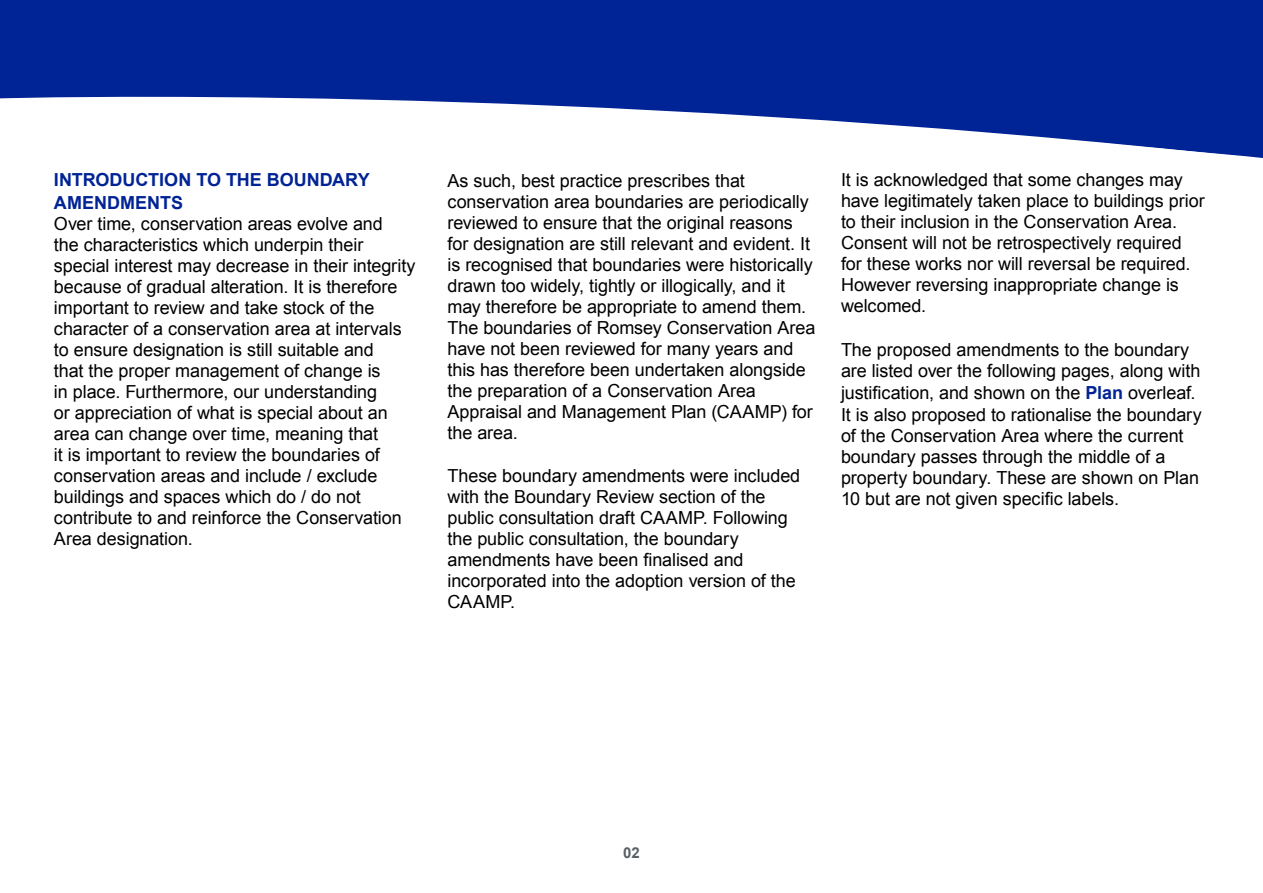
<style>
.page{position:relative;width:1263px;height:893px;background:#fff}
.page>*{position:absolute;margin:0;border:0;box-sizing:border-box;transform-origin:0 0}
.t1{font:18px/21px "Arial";letter-spacing:-.005em;color:#000}
.t2{font:700 18px/22.5px "Arial";color:#002395}
.t3{font:700 15px "Arial";color:#5b6064}
.s1{font-weight:700;color:#002395}
</style>
<div class="page">
<div style="left:0;top:0;width:1263px;height:84px;background:#002395"></div>
<svg style="left:0;top:84px;width:1263px;height:74px"></svg>
<p class="t2" style="left:54px;top:169px;width:317px">INTRODUCTION TO THE BOUNDARY<br>AMENDMENTS</p>
<p class="t1" style="left:54px;top:213px;width:363px">Over time, conservation areas evolve and<br>the characteristics which underpin their special interest may decrease in their integrity because of gradual alteration. It is therefore important to review and take stock of the character of a conservation area at intervals to ensure designation is still suitable and<br>that the proper management of change is<br>in place. Furthermore, our understanding<br>or appreciation of what is special about an area can change over time, meaning that<br>it is important to review the boundaries of conservation areas and include / exclude buildings and spaces which do / do not contribute to and reinforce the Conservation Area designation.</p>
<p class="t1" style="left:447px;top:170px;width:369px">As such, best practice prescribes that conservation area boundaries are periodically reviewed to ensure that the original reasons for designation are still relevant and evident. It is recognised that boundaries were historically drawn too widely, tightly or illogically, and it may therefore be appropriate to amend them.<br>The boundaries of Romsey Conservation Area have not been reviewed for many years and this has therefore been undertaken alongside the preparation of a Conservation Area Appraisal and Management Plan (CAAMP) for the area.</p>
<p class="t1" style="left:447px;top:466px;width:354px">These boundary amendments were included with the Boundary Review section of the public consultation draft CAAMP. Following the public consultation, the boundary amendments have been finalised and incorporated into the adoption version of the CAAMP.</p>
<p class="t1" style="left:841px;top:170px;width:365px">It is acknowledged that some changes may have legitimately taken place to buildings prior to their inclusion in the Conservation Area.<br>Consent will not be retrospectively required for these works nor will reversal be required.<br>However reversing inappropriate change is welcomed.</p>
<p class="t1" style="left:841px;top:339px;width:362px">The proposed amendments to the boundary are listed over the following pages, along with justification, and shown on the <span class="s1">Plan</span> overleaf.<br>It is also proposed to rationalise the boundary of the Conservation Area where the current boundary passes through the middle of a property boundary. These are shown on Plan 10 but are not given specific labels.</p>
<p class="t3" style="left:623px;top:843px;width:18px">02</p>
</div>
